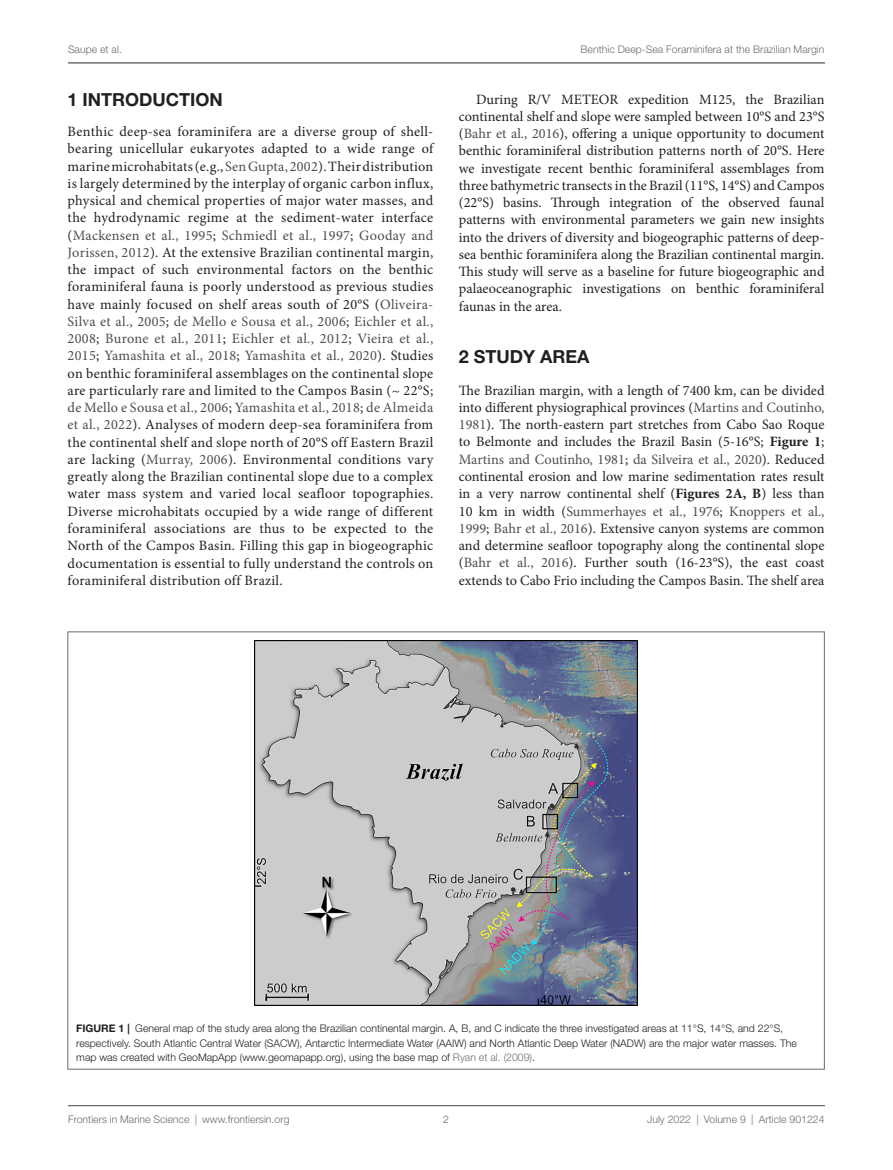
<style>
.page{position:relative;width:893px;height:1170px;background:#fff}
.page>*{position:absolute;margin:0;border:0;box-sizing:border-box;transform-origin:0 0}
.SecHeadA{font:700 18px "Helvetica Neue LT Std";color:#231f20}
.Para{font:14.25px/17.2px "Minion Pro";letter-spacing:.01em;color:#231f20;text-align:justify}
.ParaIndent{font:14.25px/17.2px "Minion Pro";color:#231f20;text-align:justify}
.FigCaption{font:300 10.5px/14.2px "Helvetica Neue LT Std";color:#231f20}
.t1{font:300 10.5px "Helvetica Neue LT Std";color:#6c6d70}
.s1{color:#4d4d4d}
.s2{font-weight:700}
.s3{color:#6c6d70}
</style>
<div class="page">
<hr style="left:68px;top:63px;width:757px;height:1px;background:#6c6d70">
<hr style="left:68px;top:1105px;width:757px;height:1px;background:#6c6d70">
<img style="left:255px;top:640px;width:382px;height:365px">
<p class="t1" style="left:68px;top:43px;width:55px">Saupe et al.</p>
<p class="t1" style="left:581px;top:43px;width:245px">Benthic Deep-Sea Foraminifera at the Brazilian Margin</p>
<p class="SecHeadA" style="left:68px;top:88px;width:157px">1 INTRODUCTION</p>
<p class="Para" style="left:68px;top:123px;width:367px">Benthic deep-sea foraminifera are a diverse group of shell&shy;bearing unicellular eukaryotes adapted to a wide range of marine microhabitats (e.g., <span class="s1">Sen Gupta, 2002</span>). Their distribution is largely determined by the interplay of organic carbon influx, physical and chemical properties of major water masses, and the hydrodynamic regime at the sediment-water interface (<span class="s1">Mackensen et al., 1995</span>; <span class="s1">Schmiedl et al., 1997</span>; <span class="s1">Gooday and Jorissen, 2012</span>). At the extensive Brazilian continental margin, the impact of such environmental factors on the benthic foraminiferal fauna is poorly understood as previous studies have mainly focused on shelf areas south of 20°S (<span class="s1">Oliveira-Silva et al., 2005</span>; <span class="s1">de Mello e Sousa et al., 2006</span>; <span class="s1">Eichler et al., 2008</span>; <span class="s1">Burone et al., 2011</span>; <span class="s1">Eichler et al., 2012</span>; <span class="s1">Vieira et al., 2015</span>; <span class="s1">Yamashita et al., 2018</span>; <span class="s1">Yamashita et al., 2020</span>). Studies on benthic foraminiferal assemblages on the continental slope are particularly rare and limited to the Campos Basin (~ 22°S; <span class="s1">de Mello e Sousa et al., 2006</span>; <span class="s1">Yamashita et al., 2018</span>; <span class="s1">de Almeida et al., 2022</span>). Analyses of modern deep-sea foraminifera from the continental shelf and slope north of 20°S off Eastern Brazil are lacking (<span class="s1">Murray, 2006</span>). Environmental conditions vary greatly along the Brazilian continental slope due to a complex water mass system and varied local seafloor topographies.<br>Diverse microhabitats occupied by a wide range of different foraminiferal associations are thus to be expected to the North of the Campos Basin. Filling this gap in biogeographic documentation is essential to fully understand the controls on foraminiferal distribution off Brazil.</p>
<p class="ParaIndent" style="left:459px;top:90px;width:367px;text-indent:17px">During R/V METEOR expedition M125, the Brazilian continental shelf and slope were sampled between 10°S and 23°S (<span class="s1">Bahr et al., 2016</span>), offering a unique opportunity to document benthic foraminiferal distribution patterns north of 20°S. Here we investigate recent benthic foraminiferal assemblages from three bathymetric transects in the Brazil (11°S, 14°S) and Campos (22°S) basins. Through integration of the observed faunal patterns with environmental parameters we gain new insights into the drivers of diversity and biogeographic patterns of deep&shy;sea benthic foraminifera along the Brazilian continental margin.<br>This study will serve as a baseline for future biogeographic and palaeoceanographic investigations on benthic foraminiferal faunas in the area.</p>
<p class="SecHeadA" style="left:459px;top:345px;width:132px">2 STUDY AREA</p>
<p class="Para" style="left:459px;top:381px;width:367px">The Brazilian margin, with a length of 7400 km, can be divided into different physiographical provinces (<span class="s1">Martins and Coutinho, 1981</span>). The north-eastern part stretches from Cabo Sao Roque to Belmonte and includes the Brazil Basin (5-16°S; <span class="s2">Figure 1</span>; <span class="s1">Martins and Coutinho, 1981</span>; <span class="s1">da Silveira et al., 2020</span>). Reduced continental erosion and low marine sedimentation rates result in a very narrow continental shelf (<span class="s2">Figures 2A, B</span>) less than 10 km in width (<span class="s1">Summerhayes et al., 1976</span>; <span class="s1">Knoppers et al., 1999</span>; <span class="s1">Bahr et al., 2016</span>). Extensive canyon systems are common and determine seafloor topography along the continental slope (<span class="s1">Bahr et al., 2016</span>). Further south (16-23°S), the east coast extends to Cabo Frio including the Campos Basin. The shelf area</p>
<p class="FigCaption" style="left:76px;top:1021px;width:722px"><span class="s2">FIGURE 1 |</span> General map of the study area along the Brazilian continental margin. A, B, and C indicate the three investigated areas at 11°S, 14°S, and 22°S, respectively. South Atlantic Central Water (SACW), Antarctic Intermediate Water (AAIW) and North Atlantic Deep Water (NADW) are the major water masses. The map was created with GeoMapApp (www.geomapapp.org), using the base map of <span class="s3">Ryan et al. (2009)</span>.</p>
<p class="t1" style="left:68px;top:1112px;width:223px">Frontiers in Marine Science | www.frontiersin.org</p>
<p class="t1" style="left:443px;top:1112px;width:7px">2</p>
<p class="t1" style="left:647px;top:1112px;width:179px">July 2022 | Volume 9 | Article 901224</p>
</div>
